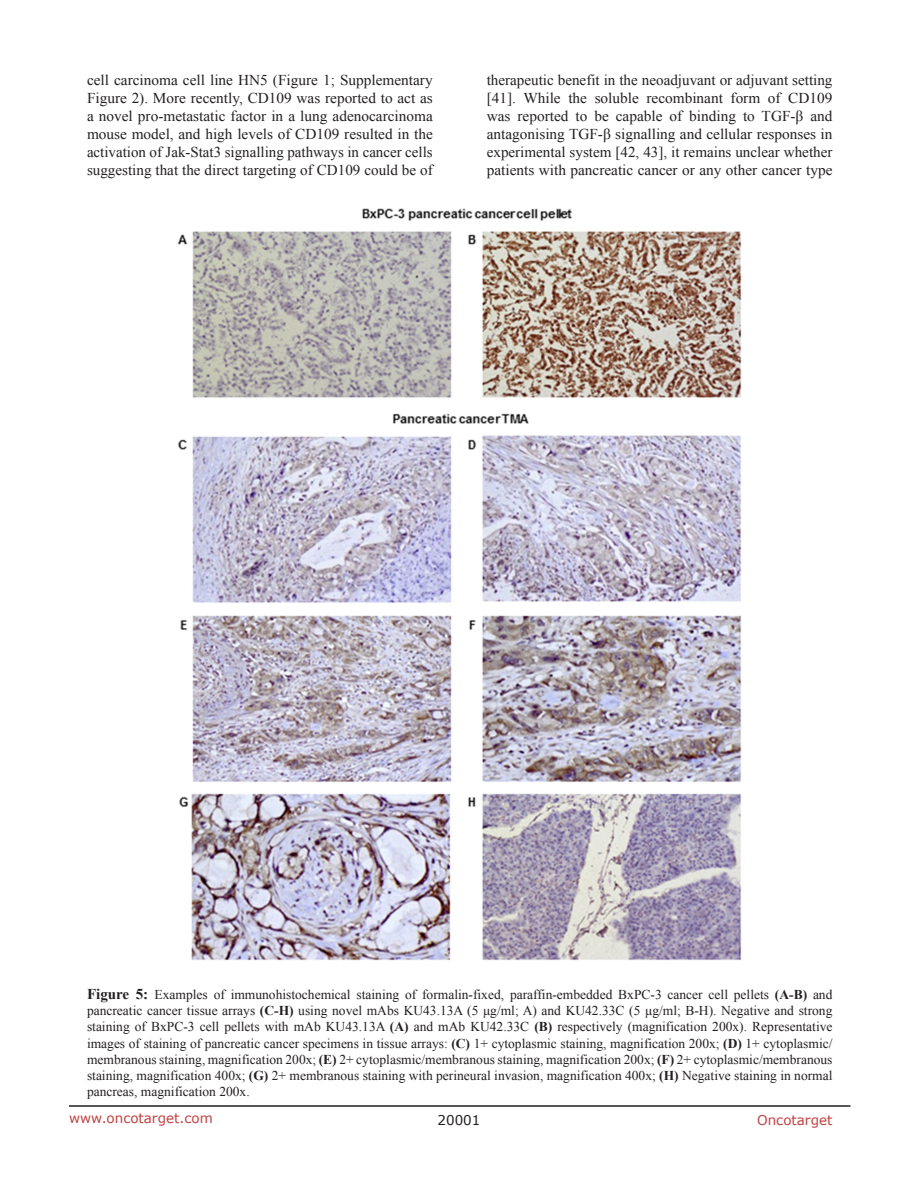
<style>
.page{position:relative;width:918px;height:1188px;background:#fff}
.page>*{position:absolute;margin:0;border:0;box-sizing:border-box;transform-origin:0 0}
.BodyText{font:15px/18px "Times New Roman";color:#231f20;text-align:justify}
.figuretext{font:13.5px/16.2px "Times New Roman";color:#231f20;text-align:justify}
.t1{font:13.5px "Verdana";color:#c24141}
.t2{font:13.5px "Verdana";color:#231f20}
.s1{font-weight:700;font-size:15px}
.s2{font-weight:700}
</style>
<div class="page">
<hr style="left:69px;top:1105px;width:781px;height:2px;background:#231f20">
<img style="left:177px;top:209px;width:565px;height:752px">
<p class="BodyText" style="left:87px;top:71px;width:347px">cell carcinoma cell line HN5 (Figure 1; Supplementary Figure 2). More recently, CD109 was reported to act as a novel pro-metastatic factor in a lung adenocarcinoma mouse model, and high levels of CD109 resulted in the activation of Jak-Stat3 signalling pathways in cancer cells suggesting that the direct targeting of CD109 could be of</p>
<p class="BodyText" style="left:487px;top:71px;width:347px">therapeutic benefit in the neoadjuvant or adjuvant setting [41]. While the soluble recombinant form of CD109 was reported to be capable of binding to TGF-β and antagonising TGF-β signalling and cellular responses in experimental system [42, 43], it remains unclear whether patients with pancreatic cancer or any other cancer type</p>
<p class="figuretext" style="left:87px;top:986px;width:747px"><span class="s1">Figure 5:</span> Examples of immunohistochemical staining of formalin-fixed, paraffin-embedded BxPC-3 cancer cell pellets <span class="s2">(A-B)</span> and pancreatic cancer tissue arrays <span class="s2">(C-H)</span> using novel mAbs KU43.13A (5 μg/ml; A) and KU42.33C (5 μg/ml; B-H). Negative and strong staining of BxPC-3 cell pellets with mAb KU43.13A <span class="s2">(A)</span> and mAb KU42.33C <span class="s2">(B)</span> respectively (magnification 200x). Representative images of staining of pancreatic cancer specimens in tissue arrays: <span class="s2">(C)</span> 1+ cytoplasmic staining, magnification 200x; <span class="s2">(D)</span> 1+ cytoplasmic/ membranous staining, magnification 200x; <span class="s2">(E)</span> 2+ cytoplasmic/membranous staining, magnification 200x; <span class="s2">(F)</span> 2+ cytoplasmic/membranous staining, magnification 400x; <span class="s2">(G)</span> 2+ membranous staining with perineural invasion, magnification 400x; <span class="s2">(H)</span> Negative staining in normal pancreas, magnification 200x.</p>
<p class="t1" style="left:69px;top:1109px;width:145px">www.oncotarget.com</p>
<p class="t2" style="left:438px;top:1111px;width:44px">20001</p>
<p class="t1" style="left:757px;top:1111px;width:77px">Oncotarget</p>
</div>
